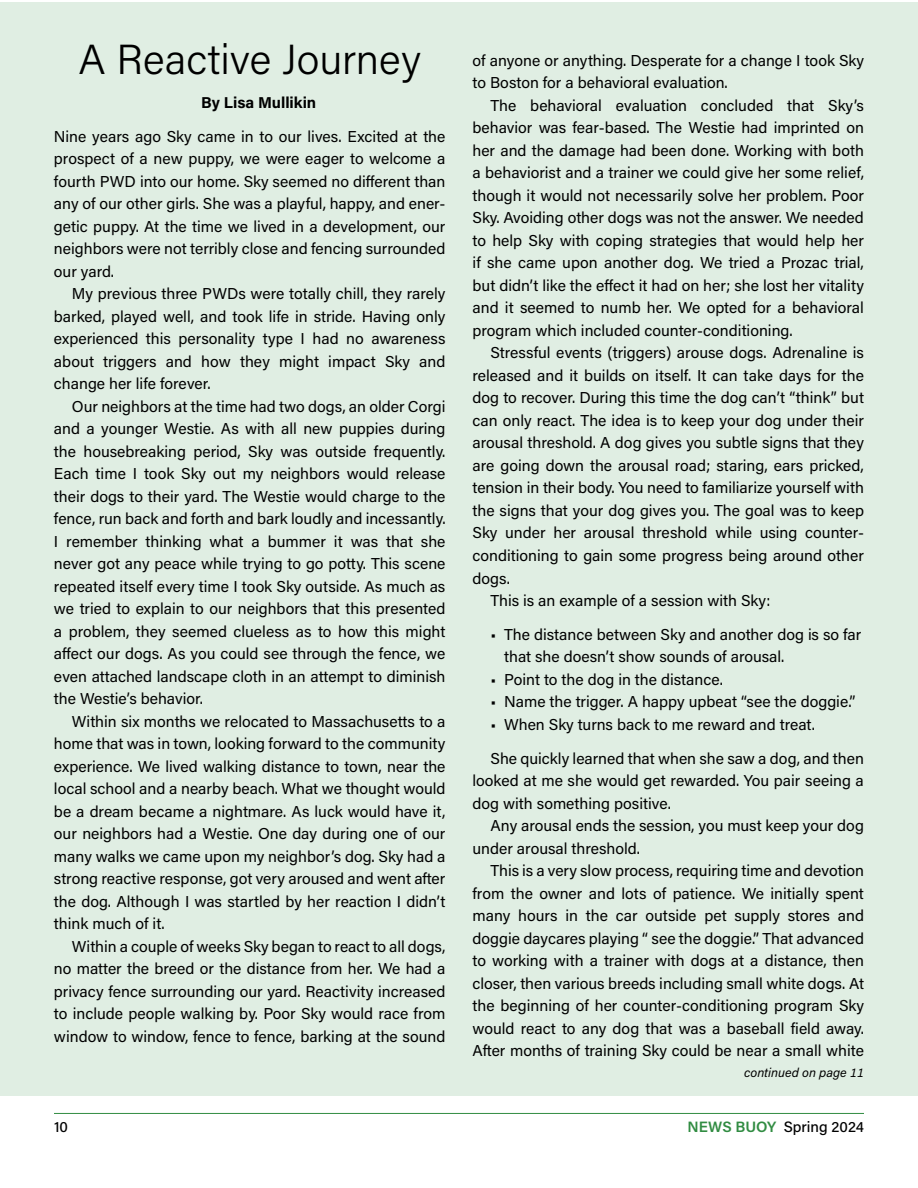
<style>
.page{position:relative;width:918px;height:1188px;background:#fff}
.page>*{position:absolute;margin:0;border:0;box-sizing:border-box;transform-origin:0 0}
.t1{font:300 42px "Acumin Pro";color:#000}
.t2{font:15.75px/22.5px "Acumin Pro";color:#000;text-align:justify}
.t3{font:700 15.75px "Acumin Pro";color:#000}
.t4{font:500 15px "Acumin Pro";color:#000}
.t5{font:italic 12.75px "Acumin Pro";color:#000}
.s1{font-weight:600;color:#318c42}
</style>
<div class="page">
<hr style="left:54px;top:1113px;width:810px;height:1px;background:#318c42">
<div style="left:0;top:2px;width:918px;height:1093px;background:#e0eee3"></div>
<h1 class="t1" style="left:78px;top:30px;width:344px">A Reactive Journey</h1>
<p class="t3" style="left:201px;top:91px;width:117px">By Lisa Mullikin</p>
<p class="t2" style="left:54px;top:124px;width:393px">Nine years ago Sky came in to our lives. Excited at the prospect of a new puppy, we were eager to welcome a fourth PWD into our home. Sky seemed no different than any of our other girls. She was a playful, happy, and ener&shy;getic puppy. At the time we lived in a development, our neighbors were not terribly close and fencing surrounded our yard.</p>
<p class="t2" style="left:54px;top:282px;width:393px;text-indent:18px">My previous three PWDs were totally chill, they rarely barked, played well, and took life in stride. Having only experienced this personality type I had no awareness about triggers and how they might impact Sky and change her life forever.</p>
<p class="t2" style="left:54px;top:394px;width:393px;text-indent:18px">Our neighbors at the time had two dogs, an older Corgi and a younger Westie. As with all new puppies during the housebreaking period, Sky was outside frequently.<br>Each time I took Sky out my neighbors would release their dogs to their yard. The Westie would charge to the fence, run back and forth and bark loudly and incessantly.<br>I remember thinking what a bummer it was that she never got any peace while trying to go potty. This scene repeated itself every time I took Sky outside. As much as we tried to explain to our neighbors that this presented a problem, they seemed clueless as to how this might affect our dogs. As you could see through the fence, we even attached landscape cloth in an attempt to diminish the Westie’s behavior.</p>
<p class="t2" style="left:54px;top:709px;width:393px;text-indent:18px">Within six months we relocated to Massachusetts to a home that was in town, looking forward to the community experience. We lived walking distance to town, near the local school and a nearby beach. What we thought would be a dream became a nightmare. As luck would have it, our neighbors had a Westie. One day during one of our many walks we came upon my neighbor’s dog. Sky had a strong reactive response, got very aroused and went after the dog. Although I was startled by her reaction I didn’t think much of it.</p>
<p class="t2" style="left:54px;top:934px;width:393px;text-indent:18px">Within a couple of weeks Sky began to react to all dogs, no matter the breed or the distance from her. We had a privacy fence surrounding our yard. Reactivity increased to include people walking by. Poor Sky would race from window to window, fence to fence, barking at the sound</p>
<p class="t2" style="left:472px;top:48px;width:393px">of anyone or anything. Desperate for a change I took Sky to Boston for a behavioral evaluation.</p>
<p class="t2" style="left:472px;top:93px;width:393px;text-indent:18px">The behavioral evaluation concluded that Sky’s behavior was fear-based. The Westie had imprinted on her and the damage had been done. Working with both a behaviorist and a trainer we could give her some relief, though it would not necessarily solve her problem. Poor Sky. Avoiding other dogs was not the answer. We needed to help Sky with coping strategies that would help her if she came upon another dog. We tried a Prozac trial, but didn’t like the effect it had on her; she lost her vitality and it seemed to numb her. We opted for a behavioral program which included counter-conditioning.</p>
<p class="t2" style="left:490px;top:341px;width:375px">Stressful events (triggers) arouse dogs. Adrenaline is</p>
<p class="t2" style="left:472px;top:364px;width:393px">released and it builds on itself. It can take days for the</p>
<p class="t2" style="left:472px;top:386px;width:393px">dog to recover. During this time the dog can’t “think” but</p>
<p class="t2" style="left:472px;top:409px;width:393px">can only react. The idea is to keep your dog under their</p>
<p class="t2" style="left:472px;top:431px;width:393px">arousal threshold. A dog gives you subtle signs that they</p>
<p class="t2" style="left:472px;top:454px;width:393px">are going down the arousal road; staring, ears pricked,</p>
<p class="t2" style="left:472px;top:476px;width:393px">tension in their body. You need to familiarize yourself with</p>
<p class="t2" style="left:472px;top:499px;width:393px">the signs that your dog gives you. The goal was to keep</p>
<p class="t2" style="left:472px;top:521px;width:393px">Sky under her arousal threshold while using counter-</p>
<p class="t2" style="left:472px;top:544px;width:393px">conditioning to gain some progress being around other</p>
<p class="t2" style="left:472px;top:566px;width:39px">dogs.</p>
<p class="t2" style="left:490px;top:589px;width:281px">This is an example of a session with Sky:</p>
<p class="t2" style="left:504px;top:622px;width:359px;text-indent:-14px">• The distance between Sky and another dog is so far that she doesn’t show sounds of arousal.</p>
<p class="t2" style="left:490px;top:667px;width:234px">• Point to the dog in the distance.</p>
<p class="t2" style="left:490px;top:690px;width:366px">• Name the trigger. A happy upbeat “see the doggie.”</p>
<p class="t2" style="left:490px;top:707px;width:375px;line-height:33.8px">• When Sky turns back to me reward and treat.<br>She quickly learned that when she saw a dog, and then</p>
<p class="t2" style="left:472px;top:769px;width:393px">looked at me she would get rewarded. You pair seeing a dog with something positive.</p>
<p class="t2" style="left:472px;top:814px;width:393px;text-indent:18px">Any arousal ends the session, you must keep your dog under arousal threshold.</p>
<p class="t2" style="left:472px;top:859px;width:393px;text-indent:18px">This is a very slow process, requiring time and devotion from the owner and lots of patience. We initially spent many hours in the car outside pet supply stores and doggie daycares playing “ see the doggie.” That advanced to working with a trainer with dogs at a distance, then closer, then various breeds including small white dogs. At the beginning of her counter-conditioning program Sky would react to any dog that was a baseball field away.<br>After months of training Sky could be near a small white</p>
<p class="t5" style="left:744px;top:1064px;width:121px">continued on page 11</p>
<p class="t4" style="left:54px;top:1116px;width:16px">10</p>
<p class="t4" style="left:687px;top:1116px;width:178px"><span class="s1">NEWS BUOY</span> Spring 2024</p>
</div>
